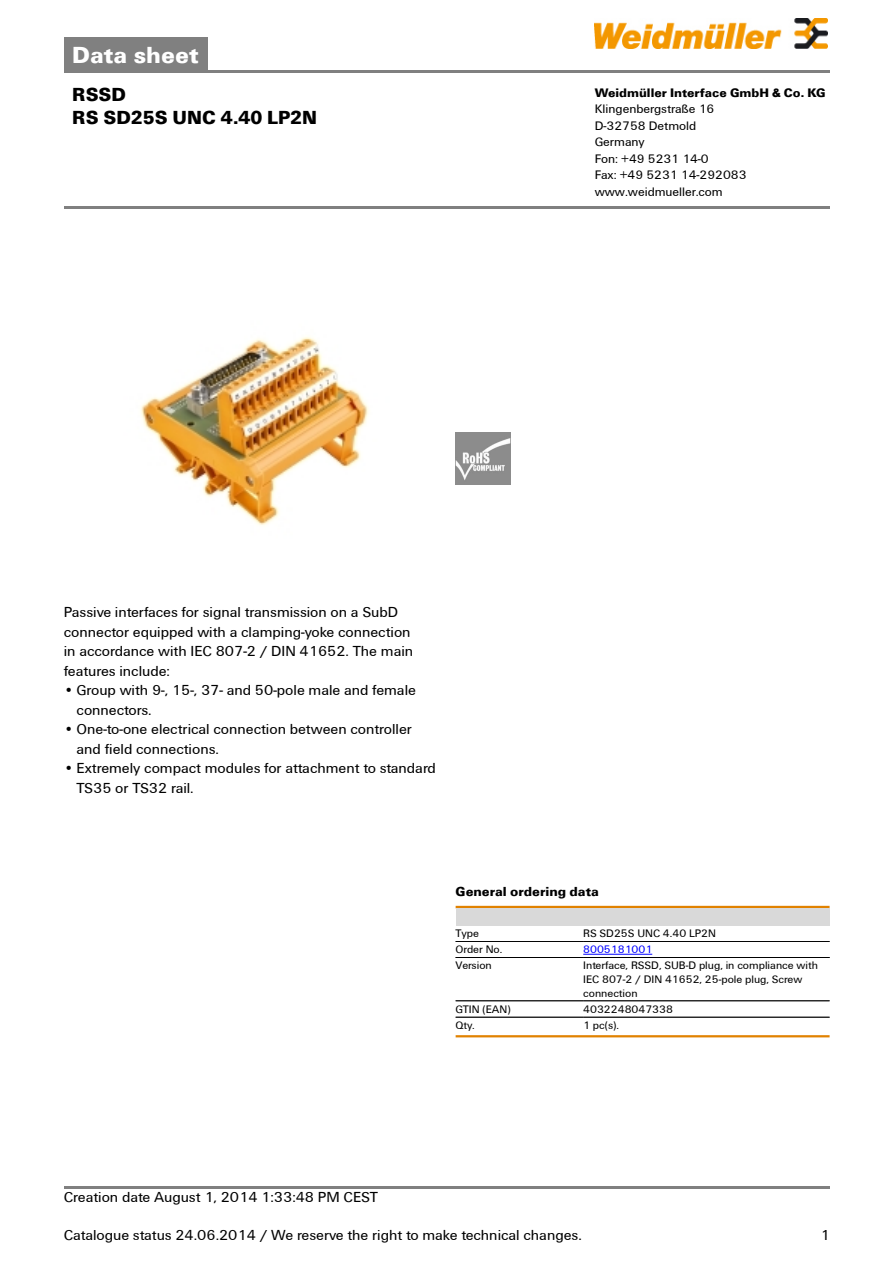
<style>
.page{position:relative;width:893px;height:1263px;background:#fff}
.page>*{position:absolute;margin:0;border:0;box-sizing:border-box;transform-origin:0 0}
.t1{font:700 24px "Weidmueller";color:#fff}
.t2{font:700 19.5px/22.5px "Weidmueller";color:#000}
.t3{font:15px/19.5px "Weidmueller";color:#000}
.t4{font:700 13.5px "Weidmueller";color:#000}
.t5{font:12.75px/16.5px "Weidmueller";color:#000}
.t6{font:700 12.75px "Weidmueller";color:#000}
.t7{font:11.25px/13.6px "Weidmueller";color:#000}
.t8{font:11.25px "Weidmueller";color:#00f}
</style>
<div class="page">
<div style="left:64px;top:38px;width:143px;height:32px;background:#808080"></div>
<hr style="left:64px;top:70px;width:765px;height:2px;background:#808080">
<img style="left:594px;top:18px;width:233px;height:30px">
<hr style="left:64px;top:1186px;width:765px;height:3px;background:#808080">
<img style="left:140px;top:337px;width:229px;height:189px">
<img style="left:455px;top:433px;width:56px;height:52px">
<hr style="left:455px;top:906px;width:374px;height:2px;background:#e18200">
<div style="left:455px;top:908px;width:374px;height:17px;background:#d9d9d9"></div>
<hr style="left:455px;top:941px;width:128px;height:1px;background:#000">
<hr style="left:455px;top:957px;width:128px;height:1px;background:#000">
<hr style="left:583px;top:941px;width:246px;height:1px;background:#000">
<hr style="left:583px;top:957px;width:246px;height:1px;background:#000">
<hr style="left:583px;top:954px;width:69px;height:1px;background:#00f">
<hr style="left:455px;top:958px;width:128px;height:1px;background:#000">
<hr style="left:583px;top:958px;width:246px;height:1px;background:#000">
<hr style="left:455px;top:1001px;width:128px;height:1px;background:#000">
<hr style="left:583px;top:1001px;width:246px;height:1px;background:#000">
<hr style="left:455px;top:1017px;width:128px;height:1px;background:#000">
<hr style="left:583px;top:1017px;width:246px;height:1px;background:#000">
<hr style="left:455px;top:1035px;width:374px;height:2px;background:#e18200">
<hr style="left:64px;top:206px;width:765px;height:3px;background:#808080">
<h1 class="t1" style="left:72px;top:40px;width:128px">Data sheet</h1>
<h2 class="t2" style="left:72px;top:83px;width:246px">RSSD<br>RS SD25S UNC 4.40 LP2N</h2>
<p class="t6" style="left:594px;top:85px;width:232px">Weidmüller Interface GmbH &amp; Co. KG</p>
<p class="t5" style="left:594px;top:101px;width:153px">Klingenbergstraße 16<br>D-32758 Detmold<br>Germany<br>Fon: +49 5231 14-0<br>Fax: +49 5231 14-292083 www.weidmueller.com</p>
<p class="t3" style="left:64px;top:602px;width:351px">Passive interfaces for signal transmission on a SubD connector equipped with a clamping-yoke connection in accordance with IEC 807-2 / DIN 41652. The main features include:</p>
<p class="t3" style="left:77px;top:680px;width:341px;text-indent:-13px">• Group with 9-, 15-, 37- and 50-pole male and female connectors.</p>
<p class="t3" style="left:77px;top:719px;width:337px;text-indent:-13px">• One-to-one electrical connection between controller and field connections.</p>
<p class="t3" style="left:77px;top:758px;width:361px;text-indent:-13px">• Extremely compact modules for attachment to standard<br>TS35 or TS32 rail.</p>
<p class="t4" style="left:455px;top:884px;width:145px">General ordering data</p>
<p class="t7" style="left:455px;top:926px;width:25px">Type</p>
<p class="t7" style="left:583px;top:926px;width:134px">RS SD25S UNC 4.40 LP2N</p>
<p class="t7" style="left:455px;top:943px;width:48px">Order No.</p>
<p class="t8" style="left:583px;top:943px;width:70px">8005181001</p>
<p class="t7" style="left:455px;top:959px;width:38px">Version</p>
<p class="t7" style="left:583px;top:959px;width:236px">Interface, RSSD, SUB-D plug, in compliance with<br>IEC 807-2 / DIN 41652, 25-pole plug, Screw connection</p>
<p class="t7" style="left:455px;top:1002px;width:56px">GTIN (EAN)</p>
<p class="t7" style="left:583px;top:1002px;width:91px">4032248047338</p>
<p class="t7" style="left:455px;top:1018px;width:21px">Qty.</p>
<p class="t7" style="left:583px;top:1018px;width:37px">1 pc(s).</p>
<p class="t3" style="left:64px;top:1187px;width:315px">Creation date August 1, 2014 1:33:48 PM CEST</p>
<p class="t3" style="left:64px;top:1226px;width:519px">Catalogue status 24.06.2014 / We reserve the right to make technical changes.</p>
<p class="t3" style="left:820px;top:1226px;width:11px">1</p>
</div>
